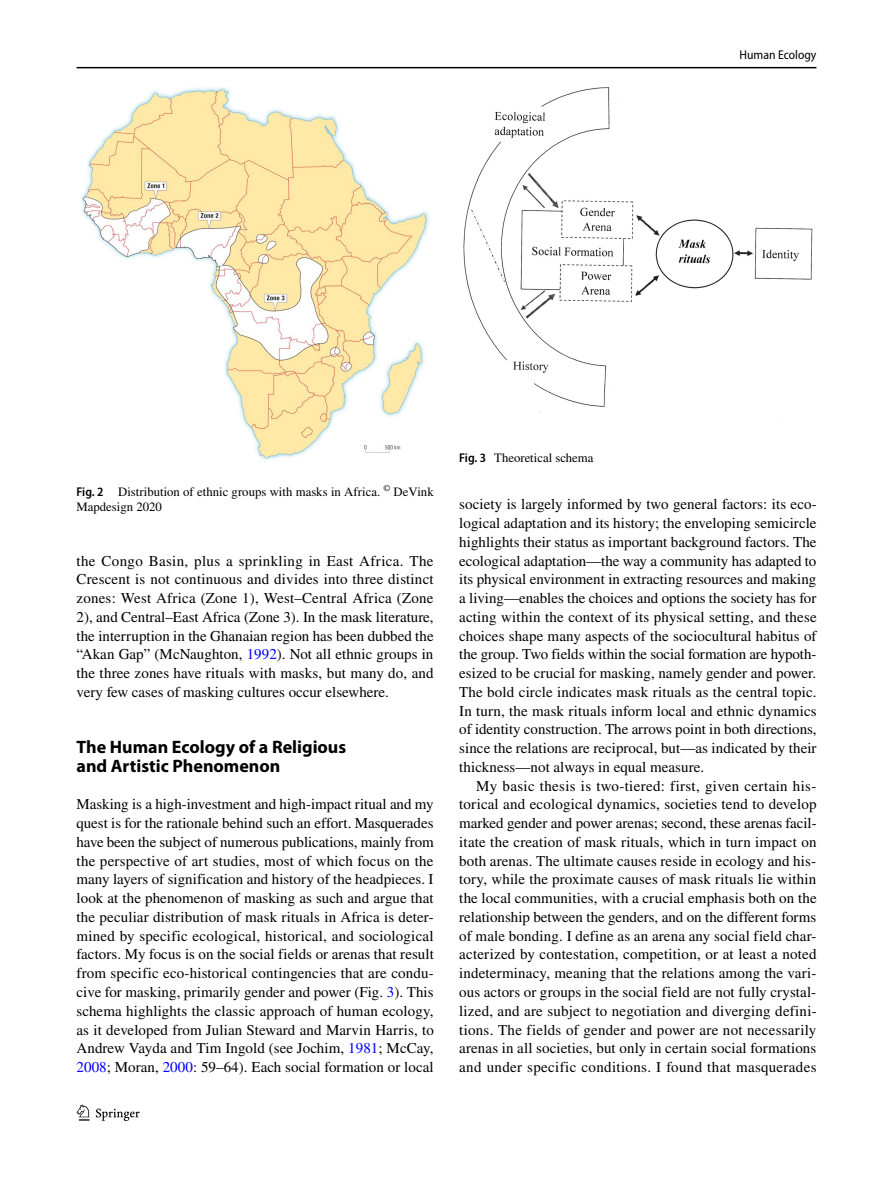
<style>
.page{position:relative;width:893px;height:1187px;background:#fff}
.page>*{position:absolute;margin:0;border:0;box-sizing:border-box;transform-origin:0 0}
.t1{font:700 18px/18.8px "Myriad Pro";color:#000}
.t2{font:15px/18.8px "STIX";letter-spacing:.005em;color:#000;text-align:justify}
.t3{font:12.75px/15px "STIX";color:#000}
.t4{font:semi-condensed 12.75px "Myriad Pro";color:#000}
.s1{font-family:"Myriad Pro";font-weight:600;font-stretch:semi-condensed}
.s2{color:#00f}
</style>
<div class="page">
<hr style="left:77px;top:67px;width:739px;height:1px;background:#000">
<svg style="left:77px;top:1104px;width:12px;height:16px"></svg>
<svg style="left:96px;top:1108px;width:44px;height:12px"></svg>
<img style="left:81px;top:87px;width:348px;height:373px">
<img style="left:463px;top:87px;width:350px;height:326px">
<p class="t4" style="left:739px;top:48px;width:78px">Human Ecology</p>
<p class="t3" style="left:77px;top:485px;width:359px"><span class="s1">Fig. 2</span> Distribution of ethnic groups with masks in Africa. <sup>©</sup> DeVink<br>Mapdesign 2020</p>
<p class="t2" style="left:77px;top:552px;width:359px">the Congo Basin, plus a sprinkling in East Africa. The Crescent is not continuous and divides into three distinct zones: West Africa (Zone 1), West–Central Africa (Zone 2), and Central–East Africa (Zone 3). In the mask literature, the interruption in the Ghanaian region has been dubbed the “Akan Gap” (McNaughton, <span class="s2">1992</span>). Not all ethnic groups in the three zones have rituals with masks, but many do, and very few cases of masking cultures occur elsewhere.</p>
<p class="t1" style="left:77px;top:737px;width:271px">The Human Ecology of a Religious and Artistic Phenomenon</p>
<p class="t2" style="left:77px;top:796px;width:359px">Masking is a high-investment and high-impact ritual and my quest is for the rationale behind such an effort. Masquerades have been the subject of numerous publications, mainly from the perspective of art studies, most of which focus on the many layers of signification and history of the headpieces. I look at the phenomenon of masking as such and argue that the peculiar distribution of mask rituals in Africa is deter&shy;mined by specific ecological, historical, and sociological factors. My focus is on the social fields or arenas that result from specific eco-historical contingencies that are condu&shy;cive for masking, primarily gender and power (Fig. <span class="s2">3</span>). This schema highlights the classic approach of human ecology, as it developed from Julian Steward and Marvin Harris, to Andrew Vayda and Tim Ingold (see Jochim, <span class="s2">1981</span>; McCay, <span class="s2">2008</span>; Moran, <span class="s2">2000</span>: 59–64). Each social formation or local</p>
<p class="t3" style="left:459px;top:450px;width:136px"><span class="s1">Fig. 3</span> Theoretical schema</p>
<p class="t2" style="left:459px;top:496px;width:359px">society is largely informed by two general factors: its eco&shy;logical adaptation and its history; the enveloping semicircle highlights their status as important background factors. The ecological adaptation—the way a community has adapted to its physical environment in extracting resources and making a living—enables the choices and options the society has for acting within the context of its physical setting, and these choices shape many aspects of the sociocultural habitus of the group. Two fields within the social formation are hypoth&shy;esized to be crucial for masking, namely gender and power.<br>The bold circle indicates mask rituals as the central topic.<br>In turn, the mask rituals inform local and ethnic dynamics of identity construction. The arrows point in both directions, since the relations are reciprocal, but—as indicated by their thickness—not always in equal measure.</p>
<p class="t2" style="left:459px;top:777px;width:359px;text-indent:17px">My basic thesis is two-tiered: first, given certain his&shy;torical and ecological dynamics, societies tend to develop marked gender and power arenas; second, these arenas facil&shy;itate the creation of mask rituals, which in turn impact on both arenas. The ultimate causes reside in ecology and his&shy;tory, while the proximate causes of mask rituals lie within the local communities, with a crucial emphasis both on the relationship between the genders, and on the different forms of male bonding. I define as an arena any social field char&shy;acterized by contestation, competition, or at least a noted indeterminacy, meaning that the relations among the vari&shy;ous actors or groups in the social field are not fully crystal&shy;lized, and are subject to negotiation and diverging defini&shy;tions. The fields of gender and power are not necessarily arenas in all societies, but only in certain social formations and under specific conditions. I found that masquerades</p>
</div>
